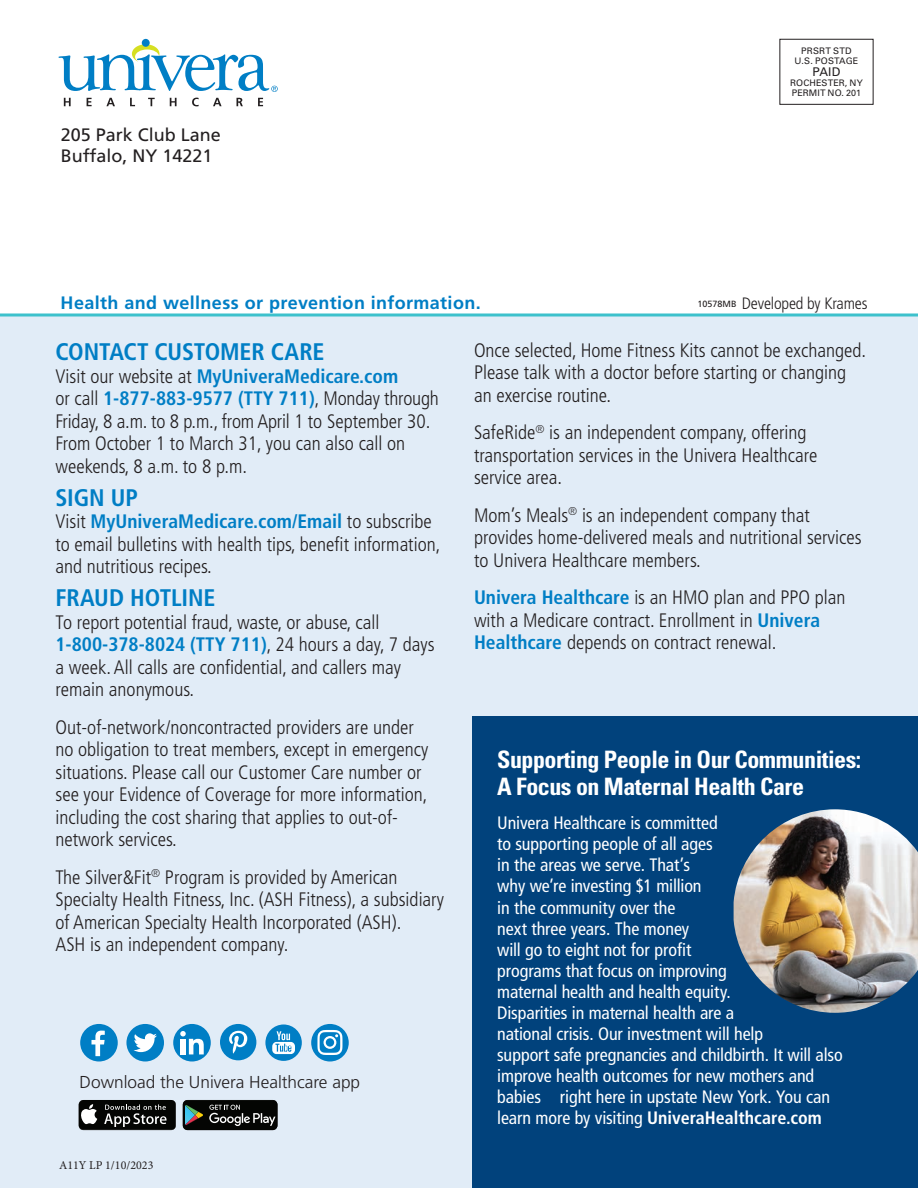
<style>
.page{position:relative;width:918px;height:1188px;background:#fff}
.page>*{position:absolute;margin:0;border:0;box-sizing:border-box;transform-origin:0 0}
.t1{font:700 condensed 24px/27px "Univers LT Std";letter-spacing:-.02em;color:#fff}
.t2{font:700 condensed 24px "Frutiger LT Std";letter-spacing:-.005em;color:#007ec5}
.t3{font:300 condensed 19.5px/22.5px "Frutiger LT Std";color:#231f20}
.t4{font:condensed 18px/21px "Frutiger LT Std";letter-spacing:-.005em;color:#fff}
.t5{font:700 18px "Frutiger LT Std";letter-spacing:.02em;color:#007ec5}
.t6{font:18px/21px "Frutiger LT Std";color:#231f20}
.t7{font:300 17.25px "Frutiger LT Std";color:#231f20}
.t8{font:300 condensed 16.5px "Frutiger LT Std";letter-spacing:-.01em;color:#231f20}
.t9{font:12px "Minion Pro";color:#231f20}
.s1{font-weight:400;font-stretch:normal;font-size:9px}
.s2{font-weight:700;color:#007ec5}
.s3{font-weight:700}
</style>
<div class="page">
<div style="left:0;top:316px;width:918px;height:872px;background:#e1ecf7"></div>
<div style="left:472px;top:716px;width:446px;height:472px;background:#01427c"></div>
<div style="left:779px;top:39px;width:95px;height:66px;border:1px solid #231f20"></div>
<hr style="left:0;top:313px;width:918px;height:3px;background:#3dc1cc">
<div style="left:142px;top:39px;width:8px;height:8px;background:#007ec5;border-radius:50%"></div>
<svg style="left:59px;top:44px;width:219px;height:48px"></svg>
<svg style="left:64px;top:98px;width:7px;height:8px"></svg>
<svg style="left:87px;top:98px;width:5px;height:8px"></svg>
<svg style="left:106px;top:98px;width:9px;height:8px"></svg>
<svg style="left:130px;top:98px;width:5px;height:8px"></svg>
<svg style="left:148px;top:98px;width:7px;height:8px"></svg>
<svg style="left:170px;top:98px;width:7px;height:8px"></svg>
<svg style="left:192px;top:98px;width:7px;height:8px"></svg>
<svg style="left:213px;top:98px;width:9px;height:8px"></svg>
<svg style="left:237px;top:98px;width:6px;height:8px"></svg>
<svg style="left:258px;top:98px;width:5px;height:8px"></svg>
<svg style="left:265px;top:1024px;width:37px;height:37px"></svg>
<div style="left:126px;top:1024px;width:38px;height:37px;background:#007ec5;border-radius:50%"></div>
<svg style="left:133px;top:1033px;width:24px;height:19px"></svg>
<div style="left:173px;top:1024px;width:38px;height:37px;background:#007ec5;border-radius:50%"></div>
<svg style="left:180px;top:1031px;width:24px;height:23px"></svg>
<div style="left:220px;top:1024px;width:36px;height:36px;background:#007ec5;border-radius:50%"></div>
<svg style="left:229px;top:1031px;width:18px;height:23px"></svg>
<svg style="left:272px;top:1031px;width:23px;height:23px"></svg>
<div style="left:80px;top:1024px;width:38px;height:37px;background:#007ec5;border-radius:50%"></div>
<div style="left:311px;top:1024px;width:38px;height:37px;background:#007ec5;border-radius:50%"></div>
<svg style="left:317px;top:1030px;width:25px;height:25px"></svg>
<svg style="left:91px;top:1031px;width:14px;height:25px"></svg>
<svg style="left:79px;top:1100px;width:97px;height:30px;background:#343534"></svg>
<svg style="left:183px;top:1100px;width:94px;height:30px;background:#282c29"></svg>
<img style="left:734px;top:809px;width:184px;height:204px">
<p class="t6" style="left:61px;top:124px;width:162px">205 Park Club Lane<br>Buffalo, NY 14221</p>
<h2 class="t5" style="left:61px;top:292px;width:422px">Health and wellness or prevention information.</h2>
<p class="t8" style="left:698px;top:294px;width:172px"><span class="s1">10578MB</span> Developed by Krames</p>
<h3 class="t2" style="left:56px;top:337px;width:270px">CONTACT CUSTOMER CARE</h3>
<p class="t3" style="left:56px;top:365px;width:385px">Visit our website at <span class="s2">MyUniveraMedicare.com<br></span>or call <span class="s2">1-877-883-9577 (TTY 711)</span>, Monday through Friday, 8 a.m. to 8 p.m., from April 1 to September 30.<br>From October 1 to March 31, you can also call on weekends, 8 a.m. to 8 p.m.</p>
<h3 class="t2" style="left:56px;top:483px;width:84px">SIGN UP</h3>
<p class="t3" style="left:56px;top:510px;width:386px">Visit <span class="s2">MyUniveraMedicare.com/Email</span> to subscribe to email bulletins with health tips, beneft information, and nutritious recipes.</p>
<h3 class="t2" style="left:56px;top:584px;width:162px">FRAUD HOTLINE</h3>
<p class="t3" style="left:56px;top:611px;width:381px">To report potential fraud, waste, or abuse, call <span class="s2">1-800-378-8024 (TTY 711)</span>, 24 hours a day, 7 days a week. All calls are confdential, and callers may remain anonymous.</p>
<p class="t3" style="left:56px;top:716px;width:374px">Out-of-network/noncontracted providers are under no obligation to treat members, except in emergency situations. Please call our Customer Care number or see your Evidence of Coverage for more information, including the cost sharing that applies to out-of&shy;network services.</p>
<p class="t3" style="left:56px;top:866px;width:390px">The Silver&amp;Fit<sup>®</sup> Program is provided by American Specialty Health Fitness, Inc. (ASH Fitness), a subsidiary of American Specialty Health Incorporated (ASH).<br>ASH is an independent company.</p>
<p class="t3" style="left:474px;top:339px;width:394px">Once selected, Home Fitness Kits cannot be exchanged.<br>Please talk with a doctor before starting or changing an exercise routine.</p>
<p class="t3" style="left:474px;top:421px;width:345px">SafeRide<sup>®</sup> is an independent company, offering transportation services in the Univera Healthcare service area.</p>
<p class="t3" style="left:474px;top:504px;width:389px">Mom’s Meals<sup>®</sup> is an independent company that provides home-delivered meals and nutritional services to Univera Healthcare members.</p>
<p class="t3" style="left:474px;top:586px;width:373px"><span class="s2">Univera Healthcare</span> is an HMO plan and PPO plan with a Medicare contract. Enrollment in <span class="s2">Univera<br>Healthcare</span> depends on contract renewal.</p>
<h3 class="t1" style="left:497px;top:746px;width:366px">Supporting People in Our Communities:<br>A Focus on Maternal Health Care</h3>
<p class="t4" style="left:497px;top:813px;width:347px">Univera Healthcare is committed<br>to supporting people of all ages<br>in the areas we serve. That’s<br>why we’re investing $1 million<br>in the community over the<br>next three years. The money<br>will go to eight not for proft<br>programs that focus on improving<br>maternal health and health equity.<br>Disparities in maternal health are a<br>national crisis. Our investment will help<br>support safe pregnancies and childbirth. It will also improve health outcomes for new mothers and babies right here in upstate New York. You can learn more by visiting <span class="s3">UniveraHealthcare.com</span></p>
<p class="t7" style="left:80px;top:1072px;width:282px">Download the Univera Healthcare app</p>
<p class="t9" style="left:59px;top:1157px;width:96px">A11Y LP 1/10/2023</p>
</div>
